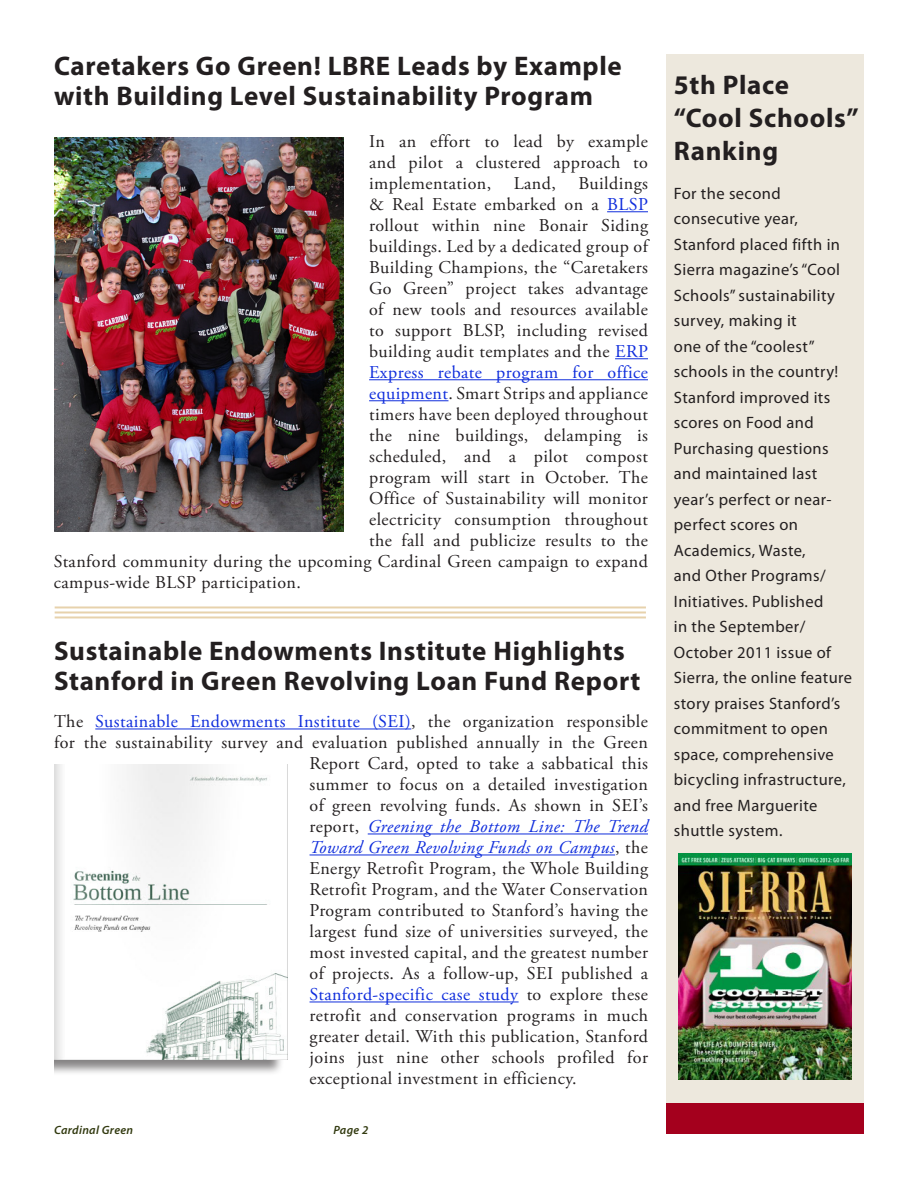
<style>
.page{position:relative;width:918px;height:1188px;background:#fff}
.page>*{position:absolute;margin:0;border:0;box-sizing:border-box;transform-origin:0 0}
.t1{font:700 27px/33px "Myriad Pro";letter-spacing:.025em;color:#231f20}
.t2{font:18px "Adobe Garamond Pro";letter-spacing:.025em;color:#231f20}
.t3{font:18px "Adobe Garamond Pro";letter-spacing:.025em;color:#0f2ddc}
.t4{font:italic 18px "Adobe Garamond Pro";letter-spacing:.025em;color:#0f2ddc}
.t5{font:16.5px/25.5px "Myriad Pro";letter-spacing:.025em;color:#231f20}
.t6{font:italic 600 12px "Myriad Pro";letter-spacing:.025em;color:#323a10}
.s1{color:#0f2ddc}
.s2{color:#231f20}
.s3{font-style:normal;color:#231f20}
</style>
<div class="page">
<div style="left:666px;top:54px;width:198px;height:1080px;background:#ede8dd"></div>
<div style="left:666px;top:1103px;width:198px;height:31px;background:#a4001d"></div>
<hr style="left:607px;top:211px;width:41px;height:1px;background:#0f2ddc">
<hr style="left:615px;top:358px;width:33px;height:1px;background:#0f2ddc">
<hr style="left:369px;top:379px;width:279px;height:1px;background:#0f2ddc">
<hr style="left:369px;top:400px;width:79px;height:1px;background:#0f2ddc">
<hr style="left:55px;top:606px;width:591px;height:2px;background:#e7d2ac">
<hr style="left:55px;top:611px;width:591px;height:2px;background:#e7d2ac">
<hr style="left:55px;top:616px;width:591px;height:2px;background:#e7d2ac">
<hr style="left:95px;top:729px;width:316px;height:1px;background:#0f2ddc">
<hr style="left:368px;top:834px;width:280px;height:1px;background:#0f2ddc">
<hr style="left:310px;top:855px;width:305px;height:1px;background:#0f2ddc">
<hr style="left:310px;top:1002px;width:209px;height:1px;background:#0f2ddc">
<img style="left:678px;top:853px;width:173px;height:227px">
<img style="left:55px;top:137px;width:288px;height:395px">
<div style="left:55px;top:765px;width:229px;height:311px;background:#231f20;opacity:.55"></div>
<img style="left:55px;top:765px;width:233px;height:294px">
<h1 class="t1" style="left:54px;top:50px;width:569px;line-height:30px">Caretakers Go Green! LBRE Leads by Example with Building Level Sustainability Program</h1>
<p class="t2" style="left:369px;top:130px;width:280px">In an effort to lead by example</p>
<p class="t2" style="left:369px;top:151px;width:280px">and pilot a clustered approach to</p>
<p class="t2" style="left:369px;top:172px;width:280px">implementation, Land, Buildings</p>
<p class="t2" style="left:369px;top:193px;width:280px">&amp; Real Estate embarked on a <span class="s1">BLSP</span></p>
<p class="t2" style="left:369px;top:214px;width:280px">rollout within nine Bonair Siding</p>
<p class="t2" style="left:369px;top:235px;width:280px">buildings. Led by a dedicated group of</p>
<p class="t2" style="left:369px;top:256px;width:280px">Building Champions, the “Caretakers</p>
<p class="t2" style="left:369px;top:277px;width:280px">Go Green” project takes advantage</p>
<p class="t2" style="left:369px;top:298px;width:280px">of new tools and resources available</p>
<p class="t2" style="left:369px;top:319px;width:280px">to support BLSP, including revised</p>
<p class="t2" style="left:369px;top:340px;width:280px">building audit templates and the <span class="s1">ERP</span></p>
<p class="t3" style="left:369px;top:362px;width:280px">Express rebate program for office</p>
<p class="t2" style="left:369px;top:383px;width:280px"><span class="s1">equipment</span>. Smart Strips and appliance</p>
<p class="t2" style="left:369px;top:404px;width:280px">timers have been deployed throughout</p>
<p class="t2" style="left:369px;top:425px;width:280px">the nine buildings, delamping is</p>
<p class="t2" style="left:369px;top:446px;width:280px">scheduled, and a pilot compost</p>
<p class="t2" style="left:369px;top:467px;width:280px">program will start in October. The</p>
<p class="t2" style="left:369px;top:488px;width:280px">Office of Sustainability will monitor</p>
<p class="t2" style="left:369px;top:509px;width:280px">electricity consumption throughout</p>
<p class="t2" style="left:369px;top:530px;width:280px">the fall and publicize results to the</p>
<p class="t2" style="left:54px;top:551px;width:596px">Stanford community during the upcoming Cardinal Green campaign to expand</p>
<p class="t2" style="left:54px;top:572px;width:249px">campus-wide BLSP participation.</p>
<h1 class="t1" style="left:54px;top:635px;width:588px;line-height:30px">Sustainable Endowments Institute Highlights<br>Stanford in Green Revolving Loan Fund Report</h1>
<p class="t3" style="left:54px;top:711px;width:595px"><span class="s2">The</span> Sustainable Endowments Institute (SEI)<span class="s2">, the organization responsible</span></p>
<p class="t2" style="left:54px;top:732px;width:595px">for the sustainability survey and evaluation published annually in the Green</p>
<p class="t2" style="left:310px;top:753px;width:340px">Report Card, opted to take a sabbatical this</p>
<p class="t2" style="left:310px;top:774px;width:340px">summer to focus on a detailed investigation</p>
<p class="t2" style="left:310px;top:795px;width:340px">of green revolving funds. As shown in SEI’s</p>
<p class="t4" style="left:310px;top:816px;width:340px"><span class="s3">report,</span> Greening the Bottom Line: The Trend</p>
<p class="t4" style="left:310px;top:837px;width:340px">Toward Green Revolving Funds on Campus<span class="s3">, the</span></p>
<p class="t2" style="left:310px;top:858px;width:340px">Energy Retrofit Program, the Whole Building</p>
<p class="t2" style="left:310px;top:879px;width:340px">Retrofit Program, and the Water Conservation</p>
<p class="t2" style="left:310px;top:900px;width:340px">Program contributed to Stanford’s having the</p>
<p class="t2" style="left:310px;top:921px;width:340px">largest fund size of universities surveyed, the</p>
<p class="t2" style="left:310px;top:942px;width:340px">most invested capital, and the greatest number</p>
<p class="t2" style="left:310px;top:963px;width:340px">of projects. As a follow-up, SEI published a</p>
<p class="t3" style="left:310px;top:984px;width:340px">Stanford-specific case study <span class="s2">to explore these</span></p>
<p class="t2" style="left:310px;top:1005px;width:340px">retrofit and conservation programs in much</p>
<p class="t2" style="left:310px;top:1026px;width:340px">greater detail. With this publication, Stanford</p>
<p class="t2" style="left:310px;top:1047px;width:340px">joins just nine other schools profiled for</p>
<p class="t2" style="left:310px;top:1068px;width:269px">exceptional investment in efficiency.</p>
<p class="t6" style="left:54px;top:1122px;width:81px">Cardinal Green</p>
<p class="t6" style="left:333px;top:1122px;width:36px">Page 2</p>
<h1 class="t1" style="left:674px;top:67px;width:186px">5th Place “Cool Schools”<br>Ranking</h1>
<p class="t5" style="left:674px;top:180px;width:180px">For the second consecutive year,<br>Stanford placed fifth in<br>Sierra magazine’s “Cool<br>Schools” sustainability survey, making it<br>one of the “coolest” schools in the country!<br>Stanford improved its scores on Food and<br>Purchasing questions and maintained last year’s perfect or near&shy;perfect scores on<br>Academics, Waste,<br>and Other Programs/<br>Initiatives. Published<br>in the September/<br>October 2011 issue of<br>Sierra, the online feature story praises Stanford’s commitment to open space, comprehensive bicycling infrastructure, and free Marguerite shuttle system.</p>
</div>
